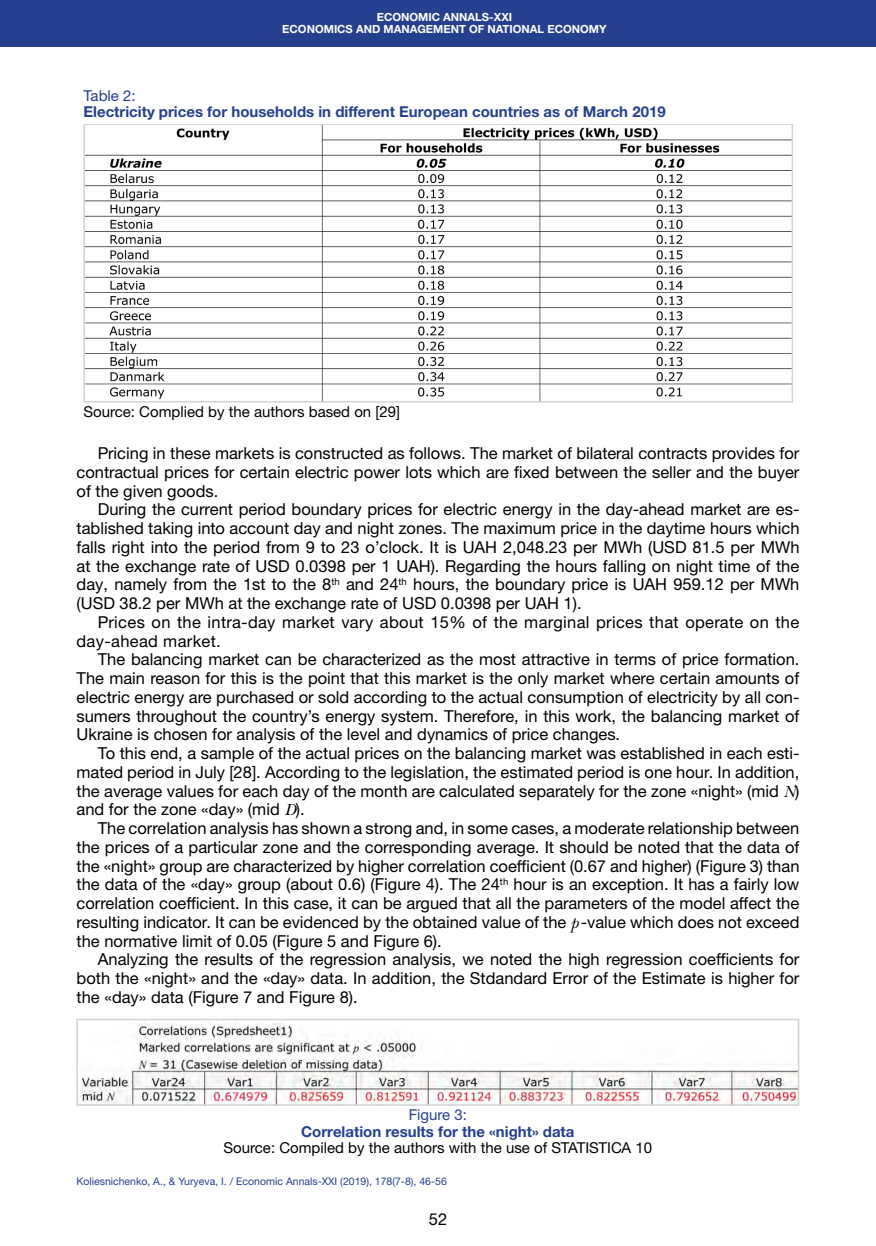
<style>
.page{position:relative;width:876px;height:1246px;background:#fff}
.page>*{position:absolute;margin:0;border:0;box-sizing:border-box;transform-origin:0 0}
.Абзац_2019{font:16.5px/18.8px "Helvetica Neue LTW1 G";color:#000;text-align:justify}
.Абзац_2019-2{font:16.5px/18.8px "Helvetica Neue LTW1 G";letter-spacing:.02em;color:#000}
.Таблицы___рисунки_ша{font:700 15px "Helvetica Neue LTW1 G";color:#25408f}
.Таблицы__рисунки__по{font:15px "Helvetica Neue LTW1 G";color:#000}
.Таблицы___рисунки_ша-2{font:15px "Helvetica Neue LTW1 G";color:#25408f}
.Посада_2016{font:700 11.25px "Helvetica Neue LTW1 G";color:#fff}
.Нижний_колонтитул_20{font:10.5px "Helvetica Neue LTW1 G";color:#25408f}
.s1{font-family:"New Baskerville C";font-style:italic}
</style>
<div class="page">
<div style="left:0;top:0;width:876px;height:47px;background:#25408f"></div>
<img style="left:86px;top:126px;width:704px;height:274px">
<div style="left:83px;top:123px;width:710px;height:280px;border:2px solid #d1d3d4"></div>
<img style="left:80px;top:1023px;width:716px;height:80px">
<div style="left:76px;top:1019px;width:723px;height:87px;border:2px solid #d1d3d4"></div>
<p class="Посада_2016" style="left:377px;top:10px;width:137px">ECONOMIC ANNALS-XXI</p>
<p class="Посада_2016" style="left:282px;top:22px;width:326px">ECONOMICS AND MANAGEMENT OF NATIONAL ECONOMY</p>
<p class="Таблицы___рисунки_ша-2" style="left:83px;top:86px;width:54px">Table 2:</p>
<p class="Таблицы___рисунки_ша" style="left:83px;top:103px;width:584px">Electricity prices for households in different European countries as of March 2019</p>
<p class="Таблицы__рисунки__по" style="left:83px;top:402px;width:318px">Source: Complied by the authors based on [29]</p>
<p class="Абзац_2019" style="left:77px;top:444px;width:724px;text-indent:21px">Pricing in these markets is constructed as follows. The market of bilateral contracts provides for contractual prices for certain electric power lots which are fixed between the seller and the buyer of the given goods.</p>
<p class="Абзац_2019" style="left:77px;top:500px;width:724px;text-indent:21px">During the current period boundary prices for electric energy in the day-ahead market are es&shy;tablished taking into account day and night zones. The maximum price in the daytime hours which falls right into the period from 9 to 23 o’clock. It is UAH 2,048.23 per MWh (USD 81.5 per MWh at the exchange rate of USD 0.0398 per 1 UAH). Regarding the hours falling on night time of the day, namely from the 1st to the 8<sup>th</sup> and 24<sup>th</sup> hours, the boundary price is UAH 959.12 per MWh (USD 38.2 per MWh at the exchange rate of USD 0.0398 per UAH 1).</p>
<p class="Абзац_2019-2" style="left:77px;top:612px;width:724px;text-indent:21px">Prices on the intra-day market vary about 15% of the marginal prices that operate on the day-ahead market.</p>
<p class="Абзац_2019" style="left:77px;top:650px;width:724px;text-indent:21px">The balancing market can be characterized as the most attractive in terms of price formation.<br>The main reason for this is the point that this market is the only market where certain amounts of electric energy are purchased or sold according to the actual consumption of electricity by all con&shy;sumers throughout the country’s energy system. Therefore, in this work, the balancing market of Ukraine is chosen for analysis of the level and dynamics of price changes.</p>
<p class="Абзац_2019" style="left:77px;top:744px;width:724px;text-indent:21px">To this end, a sample of the actual prices on the balancing market was established in each esti&shy;mated period in July [28]. According to the legislation, the estimated period is one hour. In addition, the average values for each day of the month are calculated separately for the zone «night» (mid <span class="s1">N</span>) and for the zone «day» (mid <span class="s1">D</span>).</p>
<p class="Абзац_2019" style="left:77px;top:819px;width:724px;text-indent:21px">The correlation analysis has shown a strong and, in some cases, a moderate relationship between the prices of a particular zone and the corresponding average. It should be noted that the data of the «night» group are characterized by higher correlation coefficient (0.67 and higher) (Figure 3) than the data of the «day» group (about 0.6) (Figure 4). The 24<sup>th</sup> hour is an exception. It has a fairly low correlation coefficient. In this case, it can be argued that all the parameters of the model affect the resulting indicator. It can be evidenced by the obtained value of the <span class="s1">p</span> -value which does not exceed the normative limit of 0.05 (Figure 5 and Figure 6).</p>
<p class="Абзац_2019" style="left:77px;top:950px;width:724px;text-indent:21px">Analyzing the results of the regression analysis, we noted the high regression coefficients for both the «night» and the «day» data. In addition, the Stdandard Error of the Estimate is higher for the «day» data (Figure 7 and Figure 8).</p>
<p class="Таблицы___рисунки_ша-2" style="left:409px;top:1105px;width:60px">Figure 3:</p>
<p class="Таблицы___рисунки_ша" style="left:301px;top:1122px;width:275px">Correlation results for the «night» data</p>
<p class="Таблицы__рисунки__по" style="left:223px;top:1138px;width:430px">Source: Compiled by the authors with the use of STATISTICA 10</p>
<p class="Нижний_колонтитул_20" style="left:77px;top:1174px;width:372px">Koliesnichenko, A., &amp; Yuryeva, I. / Economic Annals-XXI (2019), 178(7-8), 46-56</p>
<p class="Абзац_2019" style="left:429px;top:1209px;width:20px">52</p>
</div>
